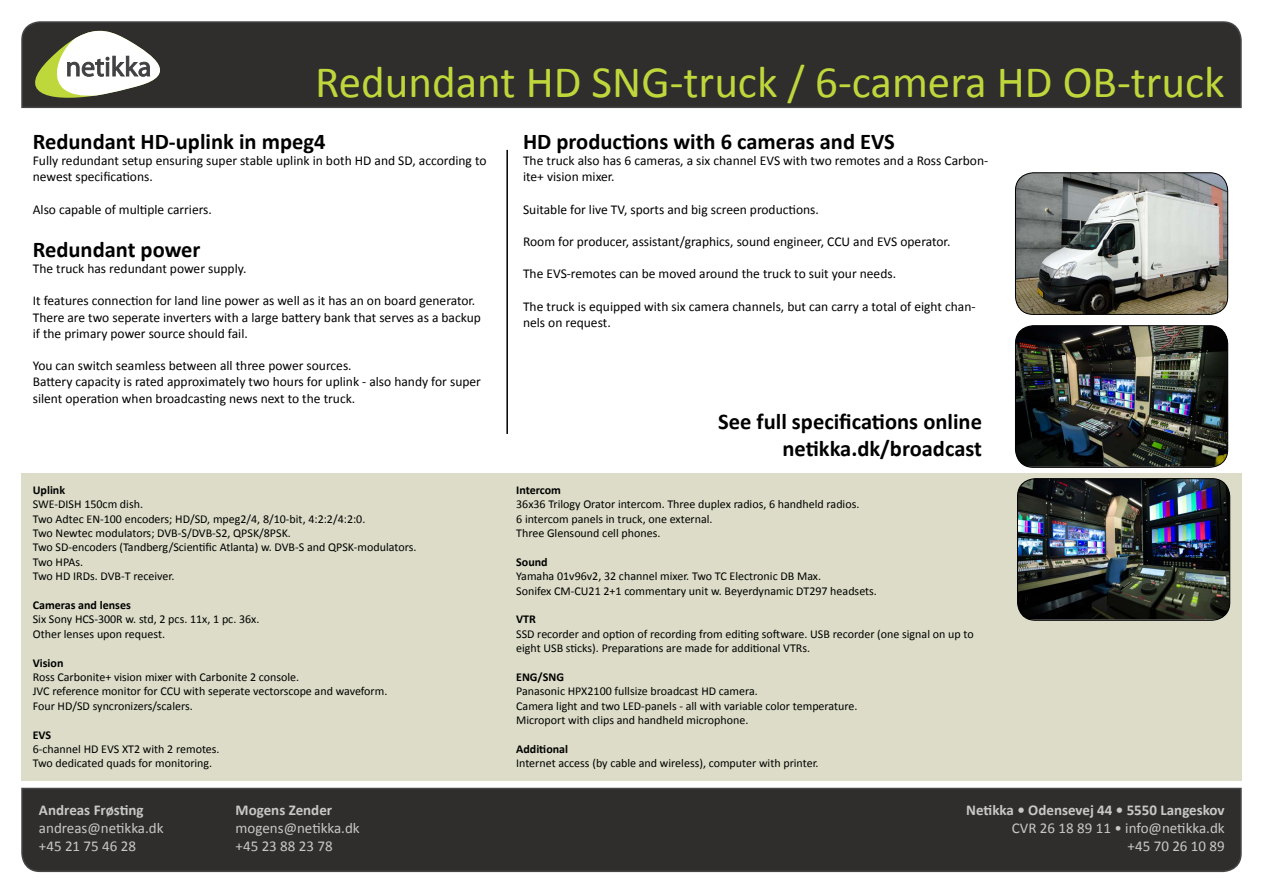
<style>
.page{position:relative;width:1263px;height:893px;background:#fff}
.page>*{position:absolute;margin:0;border:0;box-sizing:border-box;transform-origin:0 0}
.t1{font:45px "Calibri";color:#bfd73b}
.t2{font:700 22.5px/27px "Calibri";color:#000;text-align:right}
.t3{font:15px/18px "Calibri";color:#c8c8c8}
.t4{font:700 15px "Calibri";color:#c8c8c8}
.t5{font:13.5px/16.2px "Calibri";color:#000}
.t6{font:12px/14.4px "Calibri";color:#000}
.t7{font:700 12px "Calibri";color:#000}
</style>
<div class="page">
<img style="left:1015px;top:173px;width:213px;height:141px">
<div style="left:1015px;top:173px;width:213px;height:142px;border:1px solid #000;border-radius:18px"></div>
<div style="left:21px;top:473px;width:1221px;height:307px;background:#dcdcc8"></div>
<div style="left:21px;top:21px;width:1221px;height:88px;background:#2f2e2d"></div>
<div style="left:21px;top:787px;width:1221px;height:86px;background:#2f2e2d"></div>
<svg style="left:35px;top:31px;width:125px;height:67px"></svg>
<img style="left:1015px;top:326px;width:213px;height:141px">
<div style="left:1015px;top:325px;width:213px;height:143px;border:1px solid #000;border-radius:18px"></div>
<img style="left:1017px;top:479px;width:213px;height:140px">
<div style="left:1017px;top:478px;width:213px;height:142px;border:1px solid #000;border-radius:18px"></div>
<hr style="left:506px;top:150px;width:2px;height:284px;background:#000">
<h1 class="t1" style="left:315px;top:53px;width:911px">Redundant HD SNG-truck / 6-camera HD OB-truck</h1>
<h2 class="t2" style="left:33px;top:128px;width:294px">Redundant HD-uplink in mpeg4</h2>
<p class="t5" style="left:33px;top:152px;width:455px">Fully redundant setup ensuring super stable uplink in both HD and SD, according to newest specifications.</p>
<p class="t5" style="left:33px;top:201px;width:181px">Also capable of multiple carriers.</p>
<h2 class="t2" style="left:33px;top:236px;width:169px">Redundant power</h2>
<p class="t5" style="left:33px;top:260px;width:215px">The truck has redundant power supply.</p>
<p class="t5" style="left:33px;top:293px;width:450px">It features connection for land line power as well as it has an on board generator.<br>There are two seperate inverters with a large battery bank that serves as a backup if the primary power source should fail.</p>
<p class="t5" style="left:33px;top:358px;width:450px">You can switch seamless between all three power sources.<br>Battery capacity is rated approximately two hours for uplink - also handy for super silent operation when broadcasting news next to the truck.</p>
<p class="t7" style="left:33px;top:482px;width:34px">Uplink</p>
<p class="t6" style="left:33px;top:497px;width:385px">SWE-DISH 150cm dish.<br>Two Adtec EN-100 encoders; HD/SD, mpeg2/4, 8/10-bit, 4:2:2/4:2:0.<br>Two Newtec modulators; DVB-S/DVB-S2, QPSK/8PSK.<br>Two SD-encoders (Tandberg/Scientific Atlanta) w. DVB-S and QPSK-modulators.<br>Two HPAs.<br>Two HD IRDs. DVB-T receiver.</p>
<p class="t7" style="left:33px;top:597px;width:100px">Cameras and lenses</p>
<p class="t6" style="left:33px;top:612px;width:228px">Six Sony HCS-300R w. std, 2 pcs. 11x, 1 pc. 36x.<br>Other lenses upon request.</p>
<p class="t7" style="left:33px;top:655px;width:32px">Vision</p>
<p class="t6" style="left:33px;top:670px;width:356px">Ross Carbonite+ vision mixer with Carbonite 2 console.<br>JVC reference monitor for CCU with seperate vectorscope and waveform.<br>Four HD/SD syncronizers/scalers.</p>
<p class="t7" style="left:33px;top:727px;width:20px">EVS</p>
<p class="t6" style="left:33px;top:742px;width:188px">6-channel HD EVS XT2 with 2 remotes.<br>Two dedicated quads for monitoring.</p>
<p class="t4" style="left:39px;top:800px;width:106px">Andreas Frøsting</p>
<p class="t3" style="left:39px;top:819px;width:126px">andreas@netikka.dk +45 21 75 46 28</p>
<p class="t4" style="left:236px;top:800px;width:98px">Mogens Zender</p>
<p class="t3" style="left:236px;top:819px;width:126px">mogens@netikka.dk +45 23 88 23 78</p>
<h2 class="t2" style="left:523px;top:128px;width:373px">HD productions with 6 cameras and EVS</h2>
<p class="t5" style="left:523px;top:152px;width:467px">The truck also has 6 cameras, a six channel EVS with two remotes and a Ross Carbon&shy;ite+ vision mixer.</p>
<p class="t5" style="left:523px;top:201px;width:297px">Suitable for live TV, sports and big screen productions.</p>
<p class="t5" style="left:523px;top:233px;width:429px">Room for producer, assistant/graphics, sound engineer, CCU and EVS operator.</p>
<p class="t5" style="left:523px;top:266px;width:375px">The EVS-remotes can be moved around the truck to suit your needs.</p>
<p class="t5" style="left:523px;top:298px;width:454px">The truck is equipped with six camera channels, but can carry a total of eight chan&shy;nels on request.</p>
<h2 class="t2" style="left:718px;top:408px;width:265px">See full specifications online netikka.dk/broadcast</h2>
<p class="t7" style="left:516px;top:482px;width:46px">Intercom</p>
<p class="t6" style="left:516px;top:497px;width:345px">36x36 Trilogy Orator intercom. Three duplex radios, 6 handheld radios.<br>6 intercom panels in truck, one external.<br>Three Glensound cell phones.</p>
<p class="t7" style="left:516px;top:554px;width:33px">Sound</p>
<p class="t6" style="left:516px;top:569px;width:362px">Yamaha 01v96v2, 32 channel mixer. Two TC Electronic DB Max.<br>Sonifex CM-CU21 2+1 commentary unit w. Beyerdynamic DT297 headsets.</p>
<p class="t7" style="left:516px;top:612px;width:21px">VTR</p>
<p class="t6" style="left:516px;top:627px;width:459px">SSD recorder and option of recording from editing software. USB recorder (one signal on up to eight USB sticks). Preparations are made for additional VTRs.</p>
<p class="t7" style="left:516px;top:669px;width:49px">ENG/SNG</p>
<p class="t6" style="left:516px;top:684px;width:343px">Panasonic HPX2100 fullsize broadcast HD camera.<br>Camera light and two LED-panels - all with variable color temperature.<br>Microport with clips and handheld microphone.</p>
<p class="t7" style="left:516px;top:741px;width:53px">Additional</p>
<p class="t6" style="left:516px;top:756px;width:304px">Internet access (by cable and wireless), computer with printer.</p>
<p class="t4" style="left:966px;top:800px;width:260px">Netikka • Odensevej 44 • 5550 Langeskov</p>
<p class="t3" style="left:1012px;top:819px;width:214px;text-align:right">CVR 26 18 89 11 • info@netikka.dk +45 70 26 10 89</p>
</div>
